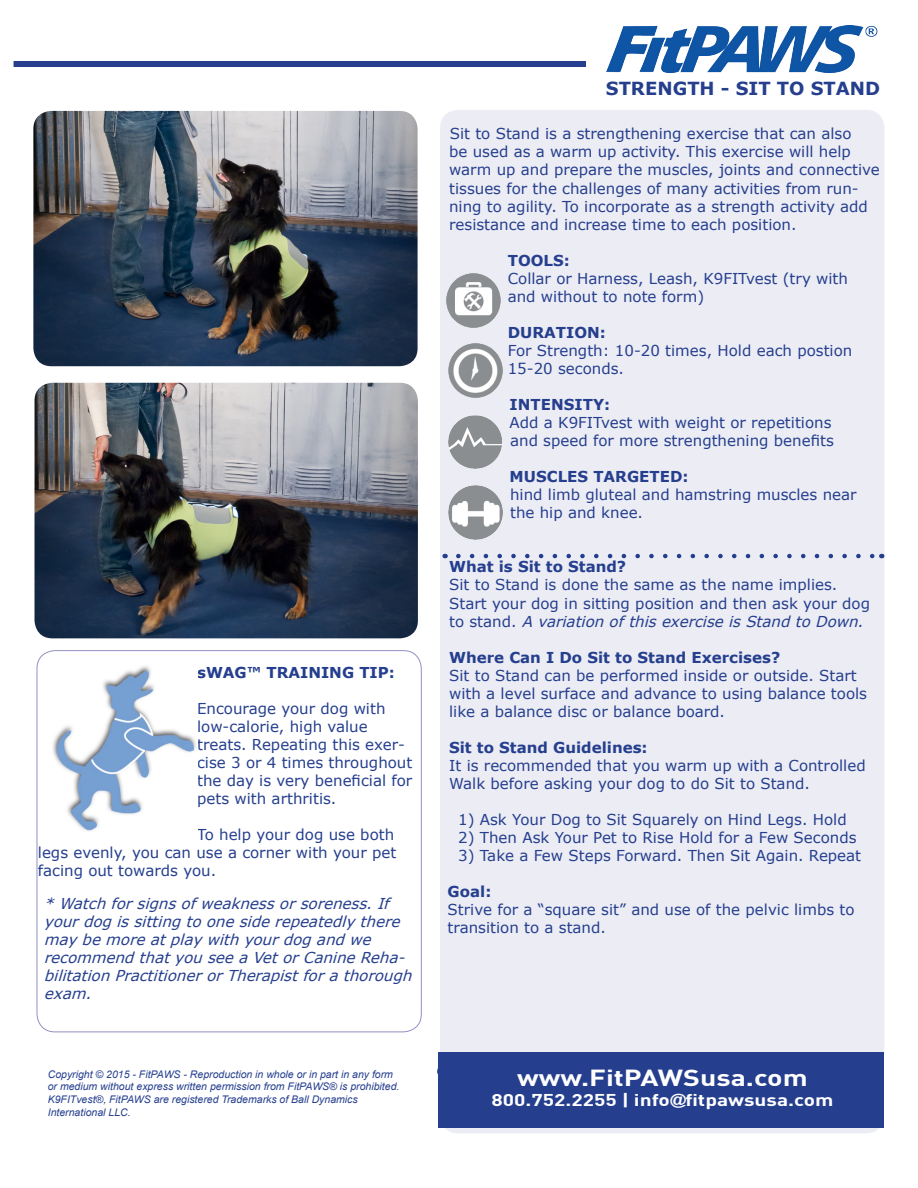
<style>
.page{position:relative;width:918px;height:1188px;background:#fff}
.page>*{position:absolute;margin:0;border:0;box-sizing:border-box;transform-origin:0 0}
.t1{font:700 22.8px "DIN";color:#fff;scale:1.25 1}
.t2{font:700 18px "Verdana";color:#253f8e}
.t3{font:700 16.8px "DIN";color:#fff;scale:1.25 1}
.t4{font:15px/18px "Verdana";color:#253f8e}
.t5{font:italic 15px/18px "Verdana";color:#253f8e}
.t6{font:700 15px "Verdana";color:#253f8e}
.t7{font:italic 10.5px/12.6px "Arial";color:#253f8e}
.t8{font:italic 10.5px/12.6px "Verdana";color:#253f8e}
.s1{font-weight:700}
.s2{font-style:italic}
.s3{font-family:"Arial";font-weight:900;font-style:italic}
</style>
<div class="page">
<div style="left:14px;top:61px;width:576px;height:6px;background:#253f8e"></div>
<img style="left:35px;top:383px;width:383px;height:255px">
<div style="left:440px;top:110px;width:444px;height:1023px;background:#ececf4;border-radius:18px"></div>
<svg style="left:458px;top:554px;width:416px;height:4px"></svg>
<img style="left:33px;top:111px;width:385px;height:255px">
<img style="left:447px;top:273px;width:54px;height:54px">
<img style="left:448px;top:344px;width:54px;height:54px">
<img style="left:448px;top:415px;width:54px;height:54px">
<img style="left:449px;top:485px;width:54px;height:55px">
<img style="left:53px;top:666px;width:143px;height:165px">
<div style="left:587px;top:10px;width:328px;height:65px;background:#fff"></div>
<img style="left:606px;top:26px;width:272px;height:46px">
<div style="left:438px;top:1053px;width:456px;height:75px;background:#253f8e"></div>
<div style="left:885px;top:1049px;width:23px;height:86px;background:#fff"></div>
<p class="t6" style="left:197px;top:662px;width:199px">sWAG™ TRAINING TIP:</p>
<p class="t4" style="left:197px;top:699px;width:217px">Encourage your dog with low-calorie, high value treats. Repeating this exer&shy;cise 3 or 4 times throughout the day is very beneficial for pets with arthritis.</p>
<p class="t4" style="left:38px;top:825px;width:360px;text-indent:159px">To help your dog use both legs evenly, you can use a corner with your pet facing out towards you.</p>
<p class="t5" style="left:44px;top:894px;width:375px">*Watchforsignsofweaknessorsoreness.If yourdogissittingtoonesiderepeatedlythere maybemoreatplaywithyourdogandwe recommendthatyouseeaVetorCanineReha&shy;bilitationPractitionerorTherapistforathorough exam.</p>
<p class="t2" style="left:606px;top:76px;width:276px">STRENGTH - SIT TO STAND</p>
<p class="t4" style="left:449px;top:125px;width:432px">Sit to Stand is a strengthening exercise that can also<br>be used as a warm up activity. This exercise will help warm up and prepare the muscles, joints and connective tissues for the challenges of many activities from run&shy;ning to agility. To incorporate as a strength activity add resistance and increase time to each position.</p>
<p class="t4" style="left:508px;top:251px;width:342px"><span class="s1">TOOLS:<br></span>Collar or Harness, Leash, K9FITvest (try with and without to note form)</p>
<p class="t4" style="left:508px;top:323px;width:346px"><span class="s1">DURATION:<br></span>For Strength: 10-20 times, Hold each postion<br>15-20 seconds.</p>
<p class="t4" style="left:510px;top:395px;width:326px"><span class="s1">INTENSITY:<br></span>Add a K9FITvest with weight or repetitions and speed for more strengthening benefits</p>
<p class="t4" style="left:510px;top:468px;width:348px"><span class="s1">MUSCLES TARGETED:<br></span>hind limb gluteal and hamstring muscles near the hip and knee.</p>
<p class="t4" style="left:449px;top:558px;width:423px"><span class="s1">What is Sit to Stand?<br></span>Sit to Stand is done the same as the name implies.<br>Start your dog in sitting position and then ask your dog t o s t a n d . <span class="s2">A variation ofthisexerciseisStandtoDown.</span></p>
<p class="t4" style="left:449px;top:648px;width:419px"><span class="s1">Where Can I Do Sit to Stand Exercises?<br></span>Sit to Stand can be performed inside or outside. Start with a level surface and advance to using balance tools like a balance disc or balance board.</p>
<p class="t4" style="left:449px;top:738px;width:418px"><span class="s1">Sit to Stand Guidelines:<br></span>It is recommended that you warm up with a Controlled<br>Walk before asking your dog to do Sit to Stand.</p>
<p class="t4" style="left:458px;top:810px;width:390px">1) Ask Your Dog to Sit Squarely on Hind Legs. Hold</p>
<p class="t4" style="left:458px;top:828px;width:400px">2) Then Ask Your Pet to Rise Hold for a Few Seconds</p>
<p class="t4" style="left:458px;top:847px;width:405px">3) Take a Few Steps Forward. Then Sit Again. Repeat</p>
<p class="t4" style="left:448px;top:883px;width:408px"><span class="s1">Goal:<br></span>Strive for a “square sit” and use of the pelvic limbs to transition to a stand.</p>
<p class="t7" style="left:48px;top:1068px;width:353px">Copyright © 2015 - FitPAWS - Reproduction in whole or in part in any form or medium without express written permission from FitPAWS® is prohibited.<br>K9FITvest®, FitPAWS are registered Trademarks of Ball Dynamics International LLC.</p>
<p class="t1" style="left:517px;top:1063px;width:234px">www.FitPAWSusa.com</p>
<p class="t8" style="left:48px;top:1077px;width:367px">Copyright© 2013-DogTread-Reproductioninwholeorinpartin anyform ormedium withoutexpresswrittenpermissionfrom PetZen</p>
<p class="t3" style="left:491px;top:1089px;width:275px">800.752.2255 | info<span class="s3">@</span>fitpawsusa.com</p>
</div>
